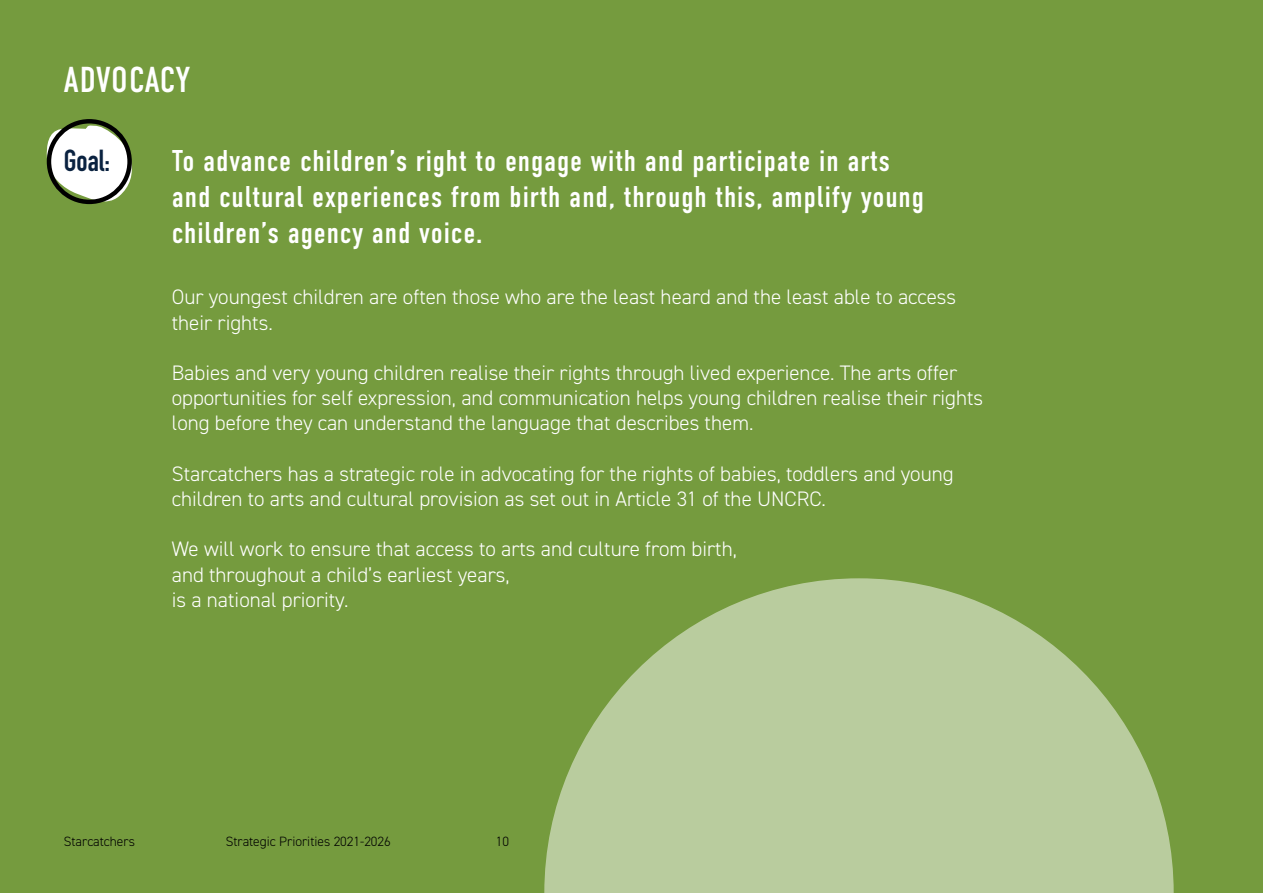
<style>
.page{position:relative;width:1263px;height:893px;background:#759b3e}
.page>*{position:absolute;margin:0;border:0;box-sizing:border-box;transform-origin:0 0}
.t1{font:36px "DIN Condensed";letter-spacing:.01em;color:#fff}
.t2{font:30px "DIN Condensed";letter-spacing:.03em;color:#fff}
.t3{font:700 30px "DIN Condensed";color:#0a2240}
.t4{font:300 21px "DIN2014";color:#fff}
.t5{font:300 13.5px "DIN2014";color:#000}
</style>
<div class="page">
<svg style="left:46px;top:125px;width:86px;height:80px"></svg>
<div style="left:47px;top:119px;width:85px;height:85px;border:4px solid #000;border-radius:50%"></div>
<svg style="left:544px;top:578px;width:630px;height:315px;fill:#b9cc9e"></svg>
<p class="t1" style="left:64px;top:59px;width:128px">ADVOCACY</p>
<p class="t3" style="left:64px;top:140px;width:48px">Goal:</p>
<p class="t2" style="left:172px;top:144px;width:720px">To advance children’s right to engage with and participate in arts</p>
<p class="t2" style="left:172px;top:180px;width:754px">and cultural experiences from birth and, through this, amplify young</p>
<p class="t2" style="left:172px;top:216px;width:312px">children’s agency and voice.</p>
<p class="t4" style="left:172px;top:284px;width:786px">Our youngest children are often those who are the least heard and the least able to access</p>
<p class="t4" style="left:172px;top:310px;width:103px">their rights.</p>
<p class="t4" style="left:172px;top:360px;width:787px">Babies and very young children realise their rights through lived experience. The arts offer</p>
<p class="t4" style="left:172px;top:385px;width:813px">opportunities for self expression, and communication helps young children realise their rights</p>
<p class="t4" style="left:172px;top:410px;width:583px">long before they can understand the language that describes them.</p>
<p class="t4" style="left:172px;top:461px;width:783px">Starcatchers has a strategic role in advocating for the rights of babies, toddlers and young</p>
<p class="t4" style="left:172px;top:486px;width:656px">children to arts and cultural provision as set out in Article 31 of the UNCRC.</p>
<p class="t4" style="left:172px;top:536px;width:567px">We will work to ensure that access to arts and culture from birth,</p>
<p class="t4" style="left:172px;top:562px;width:339px">and throughout a child’s earliest years,</p>
<p class="t4" style="left:172px;top:587px;width:178px">is a national priority.</p>
<p class="t5" style="left:64px;top:833px;width:73px">Starcatchers</p>
<p class="t5" style="left:226px;top:833px;width:166px">Strategic Priorities 2021-2026</p>
<p class="t5" style="left:496px;top:833px;width:15px">10</p>
</div>
